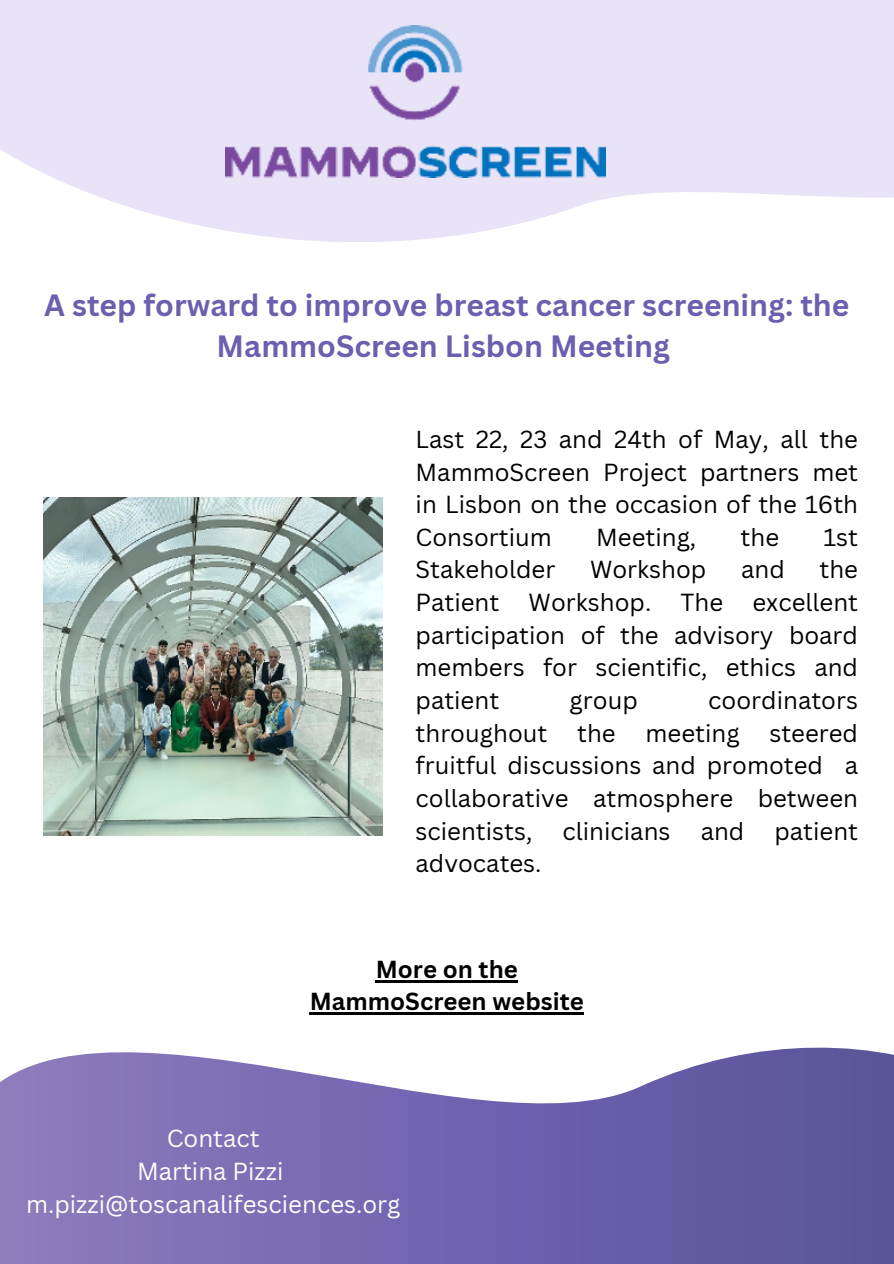
<style>
.page{position:relative;width:894px;height:1264px;background:#fff}
.page>*{position:absolute;margin:0;border:0;box-sizing:border-box;transform-origin:0 0}
.t1{font:700 30px/41.7px "Canva Sans";color:#6c5faf;text-align:center}
.t2{font:24px/32.7px "Canva Sans";color:#000;text-align:justify}
.t3{font:24px "Canva Sans";color:#fefefe}
.t4{font:700 24px/32.7px "Canva Sans";color:#000;text-align:center}
</style>
<div class="page">
<svg style="left:0;top:0;width:893px;height:242px;fill:#e8e3f6"></svg>
<svg style="left:0;top:1047px;width:893px;height:216px;background:#8277b6"></svg>
<img style="left:226px;top:25px;width:379px;height:152px">
<img style="left:44px;top:497px;width:338px;height:339px">
<hr style="left:375px;top:980px;width:142px;height:2px;background:#000">
<hr style="left:309px;top:1012px;width:274px;height:2px;background:#000">
<p class="t1" style="left:44px;top:283px;width:806px">A step forward to improve breast cancer screening: the<br>MammoScreen Lisbon Meeting</p>
<p class="t2" style="left:415px;top:422px;width:444px">Last 22, 23 and 24th of May, all the MammoScreen Project partners met in Lisbon on the occasion of the 16th Consortium</p>
<p class="t2" style="left:596px;top:520px;width:101px">Meeting,</p>
<p class="t2" style="left:740px;top:520px;width:40px">the</p>
<p class="t2" style="left:823px;top:520px;width:36px">1st</p>
<p class="t2" style="left:415px;top:553px;width:141px">Stakeholder</p>
<p class="t2" style="left:590px;top:553px;width:118px">Workshop</p>
<p class="t2" style="left:741px;top:553px;width:45px">and</p>
<p class="t2" style="left:415px;top:553px;width:444px;text-indent:404px">the Patient Workshop. The excellent participation of the advisory board members for scientific, ethics and patient</p>
<p class="t2" style="left:415px;top:683px;width:444px;text-indent:292px">coordinators throughout the meeting steered fruitful discussions and promoted a collaborative atmosphere between scientists,</p>
<p class="t2" style="left:569px;top:683px;width:70px">group</p>
<p class="t2" style="left:562px;top:814px;width:109px">clinicians</p>
<p class="t2" style="left:700px;top:814px;width:45px">and</p>
<p class="t2" style="left:774px;top:814px;width:85px">patient</p>
<p class="t2" style="left:415px;top:846px;width:127px">advocates.</p>
<h2 class="t4" style="left:309px;top:952px;width:275px">More on the<br>MammoScreen website</h2>
<p class="t3" style="left:167px;top:1121px;width:94px">Contact</p>
<p class="t3" style="left:137px;top:1154px;width:148px">Martina Pizzi</p>
<p class="t3" style="left:26px;top:1186px;width:376px">m.pizzi@toscanalifesciences.org</p>
</div>
